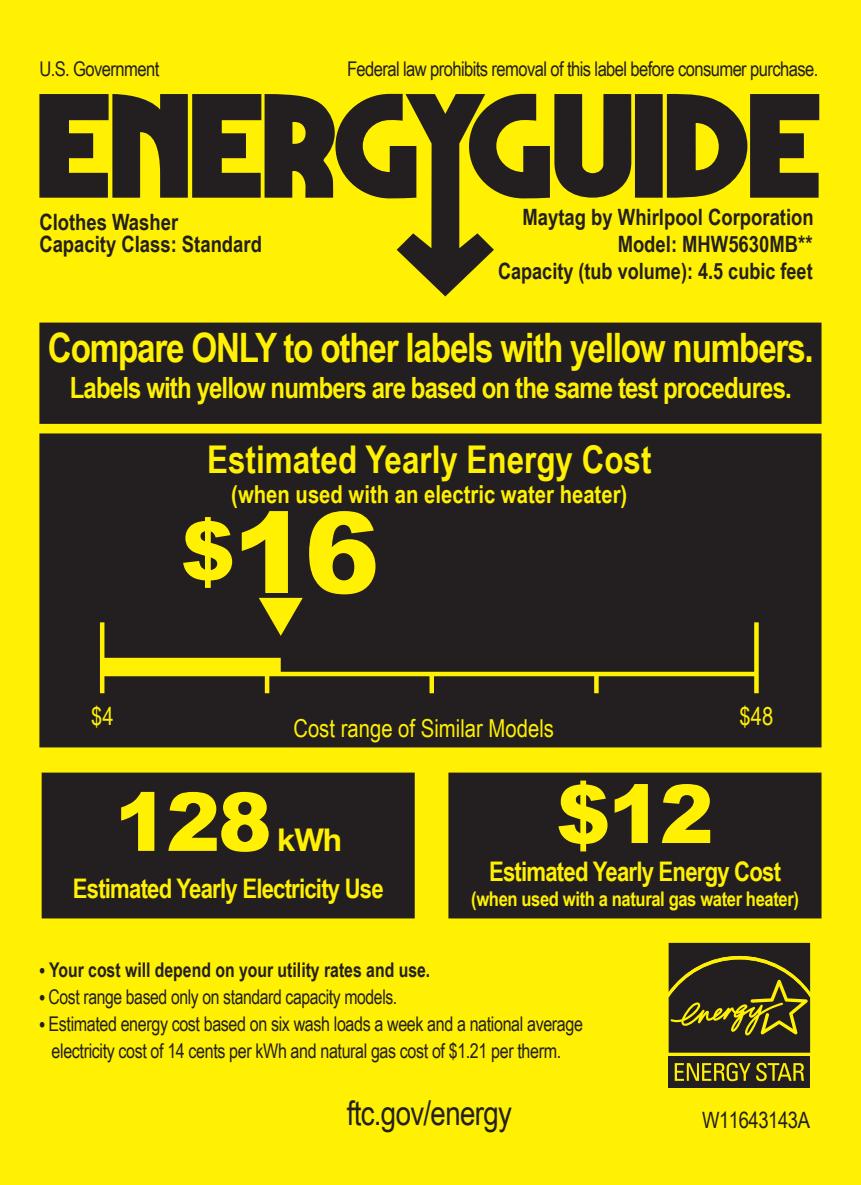
<style>
.page{position:relative;width:861px;height:1185px;background:#fff101}
.page>*{position:absolute;margin:0;border:0;box-sizing:border-box;transform-origin:0 0}
.t1{font:900 112.5px "Arial";color:#fff101}
.t2{font:900 81px "Arial";color:#fff101}
.t3{font:700 40.5px "Arial Narrow";letter-spacing:-.03em;color:#fff101}
.t4{font:700 38.25px "Arial Narrow";color:#fff101}
.t5{font:33.75px "Arial Narrow";letter-spacing:-.02em;color:#231f20}
.t6{font:700 31.5px "Helvetica Neue LT Std";color:#fff101}
.t7{font:700 29.25px "Arial Narrow";letter-spacing:-.03em;color:#fff101}
.t8{font:700 27px "Arial Narrow";letter-spacing:-.03em;color:#fff101}
.t9{font:700 24.75px "Arial Narrow";color:#fff101}
.t10{font:24.75px "Arial Narrow";color:#fff101}
.t11{font:700 22.5px/27px "Arial Narrow";color:#231f20}
.t12{font:22.5px "Arial Narrow";letter-spacing:-.02em;color:#231f20}
.t13{font:20.25px/27px "Arial Narrow";letter-spacing:-.02em;color:#231f20;text-align:center}
.t14{font:700 20.25px "Arial Narrow";color:#231f20;scale:.95 1}
.t15{font:20.25px "Arial Narrow";letter-spacing:-.02em;color:#231f20;scale:.95 1}
.t16{font:700 20.25px "Arial Narrow";letter-spacing:-.02em;color:#fff101}
.s1{font-size:81px}
.s2{font-weight:700}
</style>
<div class="page">
<div style="left:41px;top:434px;width:779px;height:312px;background:#231f20"></div>
<div style="left:39px;top:433px;width:782px;height:314px;border:2px solid #231f20"></div>
<div style="left:41px;top:324px;width:779px;height:99px;background:#231f20"></div>
<div style="left:39px;top:322px;width:782px;height:102px;border:2px solid #231f20"></div>
<svg style="left:39px;top:94px;width:780px;height:202px"></svg>
<hr style="left:102px;top:672px;width:654px;height:4px;background:#fff101">
<hr style="left:100px;top:622px;width:4px;height:71px;background:#fff101">
<svg style="left:754px;top:622px;width:4px;height:71px"></svg>
<hr style="left:265px;top:673px;width:4px;height:20px;background:#fff101">
<div style="left:429px;top:673px;width:5px;height:20px;background:#fff101"></div>
<svg style="left:594px;top:676px;width:4px;height:17px"></svg>
<div style="left:43px;top:773px;width:370px;height:144px;background:#231f20"></div>
<div style="left:42px;top:772px;width:373px;height:146px;border:2px solid #231f20"></div>
<div style="left:449px;top:773px;width:371px;height:144px;background:#231f20"></div>
<div style="left:448px;top:772px;width:373px;height:146px;border:2px solid #231f20"></div>
<div style="left:102px;top:658px;width:179px;height:18px;background:#fff101"></div>
<div style="left:668px;top:1056px;width:142px;height:31px;background:#231f20"></div>
<svg style="left:668px;top:943px;width:142px;height:109px;background:#403b1b"></svg>
<svg style="left:674px;top:1062px;width:76px;height:19px"></svg>
<svg style="left:756px;top:1062px;width:48px;height:19px"></svg>
<svg style="left:259px;top:598px;width:44px;height:38px"></svg>
<p class="t13" style="left:39px;top:54px;width:121px">U.S. Government</p>
<p class="t13" style="left:347px;top:54px;width:473px">Federal law prohibits removal of this label before consumer purchase.</p>
<p class="t11" style="left:39px;top:209px;width:224px;line-height:22.5px">Clothes Washer<br>Capacity Class: Standard</p>
<p class="t11" style="left:498px;top:203px;width:317px;text-align:right">Maytag by Whirlpool Corporation<br>Model: MHW5630MB**<br>Capacity (tub volume): 4.5 cubic feet</p>
<h3 class="t3" style="left:48px;top:317px;width:767px">Compare ONLY to other labels with yellow numbers.</h3>
<h3 class="t7" style="left:70px;top:365px;width:723px">Labels with yellow numbers are based on the same test procedures.</h3>
<h3 class="t4" style="left:207px;top:431px;width:446px">Estimated Yearly Energy Cost</h3>
<p class="t9" style="left:231px;top:475px;width:397px">(when used with an electric water heater)</p>
<p class="t10" style="left:91px;top:698px;width:24px">$4</p>
<h1 class="t1" style="left:181px;top:471px;width:200px"><span class="s1">$</span>16</h1>
<p class="t10" style="left:293px;top:709px;width:262px">Cost range of Similar Models</p>
<p class="t10" style="left:739px;top:698px;width:35px">$48</p>
<h2 class="t2" style="left:114px;top:763px;width:159px">128</h2>
<h3 class="t6" style="left:277px;top:820px;width:66px">kWh</h3>
<h3 class="t8" style="left:73px;top:868px;width:312px">Estimated Yearly Electricity Use</h3>
<h2 class="t2" style="left:556px;top:755px;width:159px">$12</h2>
<h3 class="t8" style="left:489px;top:851px;width:293px">Estimated Yearly Energy Cost</h3>
<p class="t16" style="left:471px;top:883px;width:329px">(when used with a natural gas water heater)</p>
<p class="t14" style="left:39px;top:954px;width:413px">• Your cost will depend on your utility rates and use.</p>
<p class="t15" style="left:39px;top:981px;width:378px"><span class="s2">•</span> Cost range based only on standard capacity models.</p>
<p class="t13" style="left:39px;top:1009px;width:545px"><span class="s2">•</span> Estimated energy cost based on six wash loads a week and a national average electricity cost of 14 cents per kWh and natural gas cost of $1.21 per therm.</p>
<h3 class="t5" style="left:347px;top:1088px;width:167px">ftc.gov/energy</h3>
<p class="t12" style="left:702px;top:1104px;width:109px">W11643143A</p>
</div>
